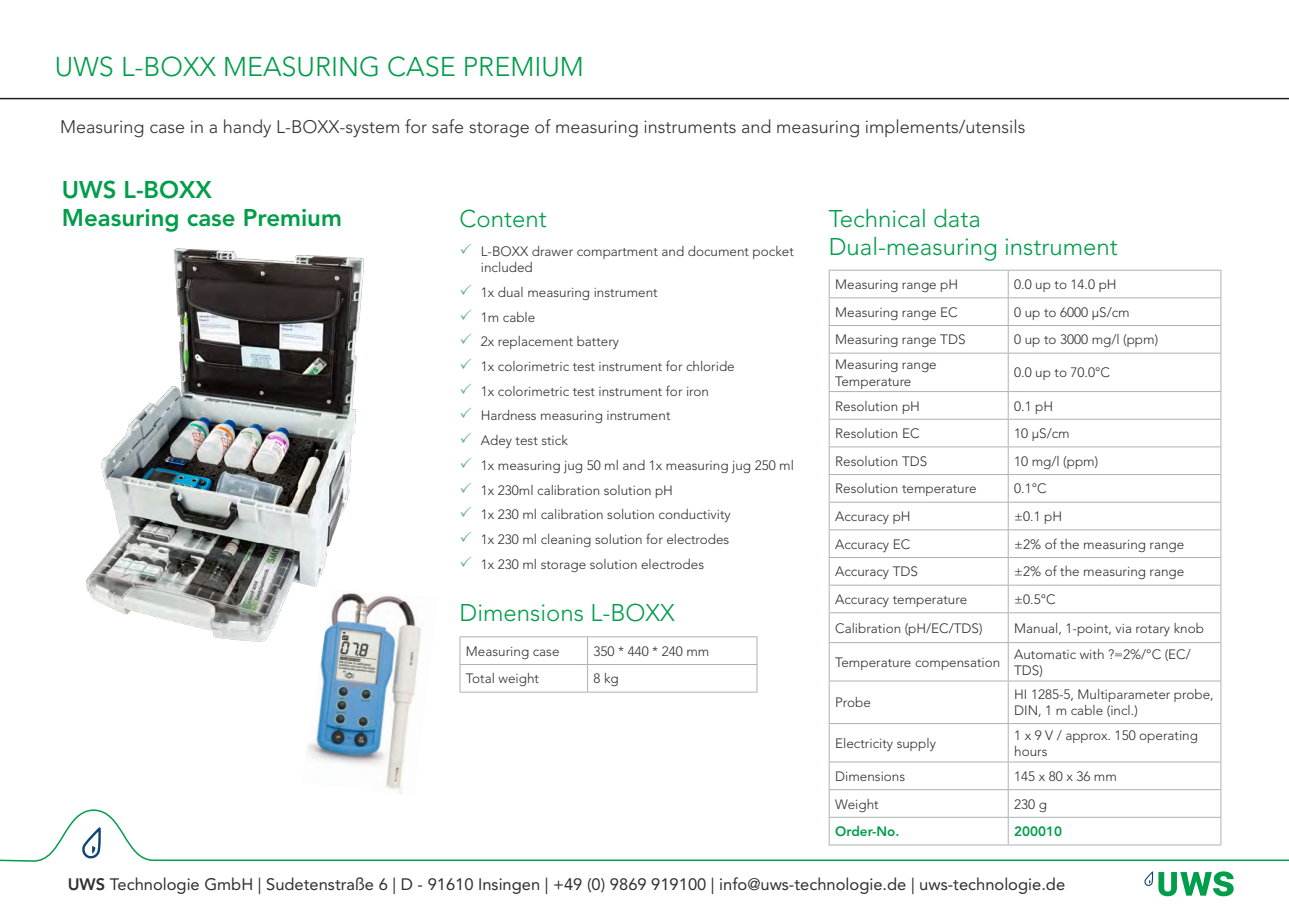
<style>
.page{position:relative;width:1289px;height:919px;background:#fff}
.page>*{position:absolute;margin:0;border:0;box-sizing:border-box;transform-origin:0 0}
.t1{font:300 27px "Avenir LT Std";color:#009d4a}
.t2{font:300 24px "Avenir LT Std";color:#009d4a}
.t3{font:800 24px/28.8px "Avenir LT Pro";color:#009d4a}
.t4{font:300 18px "Avenir LT Std";color:#312f30}
.t5{font:16.5px "Avenir LT Std";color:#312f30}
.t6{font:300 13.5px/16.2px "Avenir LT Std";color:#312f30}
.t7{font:800 13.5px "Avenir LT Pro";color:#009d4a}
.s1{color:#63b276}
.s2{font-family:"Avenir LT Pro";font-weight:800}
</style>
<div class="page">
<hr style="left:459px;top:636px;width:128px;height:1px;background:#adb1b4">
<hr style="left:587px;top:636px;width:170px;height:1px;background:#adb1b4">
<hr style="left:459px;top:664px;width:128px;height:1px;background:#adb1b4">
<svg style="left:459px;top:637px;width:1px;height:54px"></svg>
<hr style="left:587px;top:664px;width:170px;height:1px;background:#adb1b4">
<svg style="left:587px;top:637px;width:1px;height:54px"></svg>
<svg style="left:756px;top:637px;width:1px;height:54px"></svg>
<hr style="left:459px;top:691px;width:128px;height:1px;background:#adb1b4">
<hr style="left:587px;top:691px;width:170px;height:1px;background:#adb1b4">
<hr style="left:828px;top:270px;width:180px;height:1px;background:#adb1b4">
<hr style="left:1008px;top:270px;width:213px;height:1px;background:#adb1b4">
<hr style="left:828px;top:297px;width:180px;height:1px;background:#adb1b4">
<hr style="left:1008px;top:297px;width:213px;height:1px;background:#adb1b4">
<hr style="left:828px;top:325px;width:180px;height:1px;background:#adb1b4">
<svg style="left:828px;top:270px;width:1px;height:83px"></svg>
<hr style="left:1008px;top:325px;width:213px;height:1px;background:#adb1b4">
<svg style="left:1007px;top:270px;width:1px;height:83px"></svg>
<svg style="left:1220px;top:270px;width:1px;height:83px"></svg>
<hr style="left:828px;top:353px;width:180px;height:1px;background:#adb1b4">
<hr style="left:828px;top:353px;width:1px;height:38px;background:#adb1b4">
<hr style="left:1008px;top:353px;width:213px;height:1px;background:#adb1b4">
<hr style="left:1007px;top:353px;width:1px;height:38px;background:#adb1b4">
<hr style="left:1220px;top:353px;width:1px;height:38px;background:#adb1b4">
<hr style="left:828px;top:391px;width:180px;height:1px;background:#adb1b4">
<hr style="left:1008px;top:391px;width:213px;height:1px;background:#adb1b4">
<hr style="left:828px;top:419px;width:180px;height:1px;background:#adb1b4">
<hr style="left:1008px;top:419px;width:213px;height:1px;background:#adb1b4">
<hr style="left:828px;top:446px;width:180px;height:1px;background:#adb1b4">
<hr style="left:1008px;top:446px;width:213px;height:1px;background:#adb1b4">
<hr style="left:828px;top:474px;width:180px;height:1px;background:#adb1b4">
<hr style="left:1008px;top:474px;width:213px;height:1px;background:#adb1b4">
<hr style="left:828px;top:502px;width:180px;height:1px;background:#adb1b4">
<hr style="left:1008px;top:502px;width:213px;height:1px;background:#adb1b4">
<hr style="left:828px;top:529px;width:180px;height:1px;background:#adb1b4">
<hr style="left:1008px;top:529px;width:213px;height:1px;background:#adb1b4">
<hr style="left:828px;top:557px;width:180px;height:1px;background:#adb1b4">
<hr style="left:1008px;top:557px;width:213px;height:1px;background:#adb1b4">
<hr style="left:828px;top:584px;width:180px;height:1px;background:#adb1b4">
<hr style="left:1008px;top:584px;width:213px;height:1px;background:#adb1b4">
<hr style="left:828px;top:612px;width:180px;height:1px;background:#adb1b4">
<svg style="left:828px;top:392px;width:1px;height:250px"></svg>
<hr style="left:1008px;top:612px;width:213px;height:1px;background:#adb1b4">
<svg style="left:1007px;top:392px;width:1px;height:250px"></svg>
<svg style="left:1220px;top:392px;width:1px;height:250px"></svg>
<hr style="left:828px;top:642px;width:180px;height:1px;background:#adb1b4">
<hr style="left:828px;top:643px;width:1px;height:37px;background:#adb1b4">
<hr style="left:1008px;top:642px;width:213px;height:1px;background:#adb1b4">
<hr style="left:1007px;top:643px;width:1px;height:37px;background:#adb1b4">
<hr style="left:1220px;top:643px;width:1px;height:37px;background:#adb1b4">
<hr style="left:828px;top:680px;width:180px;height:1px;background:#adb1b4">
<hr style="left:828px;top:681px;width:1px;height:42px;background:#adb1b4">
<hr style="left:1008px;top:680px;width:213px;height:1px;background:#adb1b4">
<hr style="left:1007px;top:681px;width:1px;height:42px;background:#adb1b4">
<hr style="left:1220px;top:681px;width:1px;height:42px;background:#adb1b4">
<hr style="left:828px;top:723px;width:180px;height:1px;background:#adb1b4">
<hr style="left:828px;top:724px;width:1px;height:37px;background:#adb1b4">
<hr style="left:1008px;top:723px;width:213px;height:1px;background:#adb1b4">
<hr style="left:1007px;top:724px;width:1px;height:37px;background:#adb1b4">
<hr style="left:1220px;top:724px;width:1px;height:37px;background:#adb1b4">
<hr style="left:828px;top:761px;width:180px;height:1px;background:#adb1b4">
<hr style="left:1008px;top:761px;width:213px;height:1px;background:#adb1b4">
<hr style="left:828px;top:789px;width:180px;height:1px;background:#adb1b4">
<hr style="left:1008px;top:789px;width:213px;height:1px;background:#adb1b4">
<svg style="left:828px;top:762px;width:1px;height:47px"></svg>
<svg style="left:1007px;top:762px;width:1px;height:47px"></svg>
<svg style="left:1220px;top:762px;width:1px;height:47px"></svg>
<img style="left:86px;top:248px;width:278px;height:394px">
<img style="left:301px;top:590px;width:121px;height:204px">
<hr style="left:0;top:98px;width:1288px;height:1px;background:#231f20">
<svg style="left:1144px;top:871px;width:89px;height:25px"></svg>
<svg style="left:0;top:809px;width:1288px;height:52px"></svg>
<svg style="left:82px;top:827px;width:19px;height:31px"></svg>
<p class="t1" style="left:55px;top:51px;width:530px">UWS L-BOXX MEASURING CASE PREMIUM</p>
<p class="t4" style="left:60px;top:116px;width:966px">Measuring case in a handy L-BOXX-system for safe storage of measuring instruments and measuring implements/utensils</p>
<p class="t3" style="left:62px;top:175px;width:282px">UWS L-BOXX<br>Measuring case Premium</p>
<p class="t2" style="left:459px;top:204px;width:89px">Content</p>
<p class="t6" style="left:481px;top:243px;width:314px;text-indent:-21px"><span class="s1">✓</span> L-BOXX drawer compartment and document pocket included</p>
<p class="t6" style="left:459px;top:284px;width:200px"><span class="s1">✓</span> 1x dual measuring instrument</p>
<p class="t6" style="left:459px;top:309px;width:77px"><span class="s1">✓</span> 1m cable</p>
<p class="t6" style="left:459px;top:333px;width:161px"><span class="s1">✓</span> 2x replacement battery</p>
<p class="t6" style="left:459px;top:358px;width:277px"><span class="s1">✓</span> 1x colorimetric test instrument for chloride</p>
<p class="t6" style="left:459px;top:383px;width:251px"><span class="s1">✓</span> 1x colorimetric test instrument for iron</p>
<p class="t6" style="left:459px;top:407px;width:212px"><span class="s1">✓</span> Hardness measuring instrument</p>
<p class="t6" style="left:459px;top:432px;width:110px"><span class="s1">✓</span> Adey test stick</p>
<p class="t6" style="left:459px;top:457px;width:336px"><span class="s1">✓</span> 1x measuring jug 50 ml and 1x measuring jug 250 ml</p>
<p class="t6" style="left:459px;top:482px;width:215px"><span class="s1">✓</span> 1x 230ml calibration solution pH</p>
<p class="t6" style="left:459px;top:506px;width:273px"><span class="s1">✓</span> 1x 230 ml calibration solution conductivity</p>
<p class="t6" style="left:459px;top:531px;width:271px"><span class="s1">✓</span> 1x 230 ml cleaning solution for electrodes</p>
<p class="t6" style="left:459px;top:556px;width:246px"><span class="s1">✓</span> 1x 230 ml storage solution electrodes</p>
<p class="t2" style="left:459px;top:598px;width:217px">Dimensions L-BOXX</p>
<p class="t6" style="left:466px;top:643px;width:95px">Measuring case</p>
<p class="t6" style="left:593px;top:643px;width:117px">350 * 440 * 240 mm</p>
<p class="t6" style="left:466px;top:670px;width:75px">Total weight</p>
<p class="t6" style="left:593px;top:670px;width:27px">8 kg</p>
<p class="t2" style="left:828px;top:204px;width:154px">Technical data</p>
<p class="t2" style="left:828px;top:233px;width:290px">Dual-measuring instrument</p>
<p class="t6" style="left:835px;top:276px;width:125px">Measuring range pH</p>
<p class="t6" style="left:1014px;top:276px;width:104px">0.0 up to 14.0 pH</p>
<p class="t6" style="left:835px;top:304px;width:124px">Measuring range EC</p>
<p class="t6" style="left:1014px;top:304px;width:117px">0 up to 6000 µS/cm</p>
<p class="t6" style="left:835px;top:332px;width:132px">Measuring range TDS</p>
<p class="t6" style="left:1014px;top:332px;width:145px">0 up to 3000 mg/l (ppm)</p>
<p class="t6" style="left:835px;top:356px;width:103px">Measuring range<br>Temperature</p>
<p class="t6" style="left:1014px;top:365px;width:97px">0.0 up to 70.0°C</p>
<p class="t6" style="left:835px;top:398px;width:86px">Resolution pH</p>
<p class="t6" style="left:1014px;top:398px;width:41px">0.1 pH</p>
<p class="t6" style="left:835px;top:425px;width:86px">Resolution EC</p>
<p class="t6" style="left:1014px;top:425px;width:57px">10 µS/cm</p>
<p class="t6" style="left:835px;top:453px;width:94px">Resolution TDS</p>
<p class="t6" style="left:1014px;top:453px;width:86px">10 mg/l (ppm)</p>
<p class="t6" style="left:835px;top:480px;width:143px">Resolution temperature</p>
<p class="t6" style="left:1014px;top:480px;width:34px">0.1°C</p>
<p class="t6" style="left:835px;top:508px;width:77px">Accuracy pH</p>
<p class="t6" style="left:1014px;top:508px;width:50px">±0.1 pH</p>
<p class="t6" style="left:835px;top:536px;width:77px">Accuracy EC</p>
<p class="t6" style="left:1014px;top:536px;width:172px">±2% of the measuring range</p>
<p class="t6" style="left:835px;top:563px;width:84px">Accuracy TDS</p>
<p class="t6" style="left:1014px;top:563px;width:172px">±2% of the measuring range</p>
<p class="t6" style="left:835px;top:591px;width:134px">Accuracy temperature</p>
<p class="t6" style="left:1014px;top:591px;width:43px">±0.5°C</p>
<p class="t6" style="left:835px;top:620px;width:149px">Calibration (pH/EC/TDS)</p>
<p class="t6" style="left:1014px;top:620px;width:191px">Manual, 1-point, via rotary knob</p>
<p class="t6" style="left:835px;top:654px;width:167px">Temperature compensation</p>
<p class="t6" style="left:1014px;top:646px;width:178px">Automatic with ?=2%/°C (EC/<br>TDS)</p>
<p class="t6" style="left:835px;top:694px;width:37px">Probe</p>
<p class="t6" style="left:1014px;top:686px;width:201px">HI 1285-5, Multiparameter probe,<br>DIN, 1 m cable (incl.)</p>
<p class="t6" style="left:835px;top:735px;width:102px">Electricity supply</p>
<p class="t6" style="left:1014px;top:727px;width:185px">1 x 9 V / approx. 150 operating hours</p>
<p class="t6" style="left:835px;top:768px;width:72px">Dimensions</p>
<p class="t6" style="left:1014px;top:768px;width:104px">145 x 80 x 36 mm</p>
<p class="t6" style="left:835px;top:795px;width:45px">Weight</p>
<p class="t6" style="left:1014px;top:795px;width:34px">230 g</p>
<p class="t7" style="left:835px;top:823px;width:66px">Order-No.</p>
<p class="t7" style="left:1014px;top:823px;width:49px">200010</p>
<p class="t5" style="left:68px;top:874px;width:998px"><span class="s2">UWS</span> Technologie GmbH | Sudetenstraße 6 | D - 91610 Insingen | +49 (0) 9869 919100 | info@uws-technologie.de | uws-technologie.de</p>
</div>
